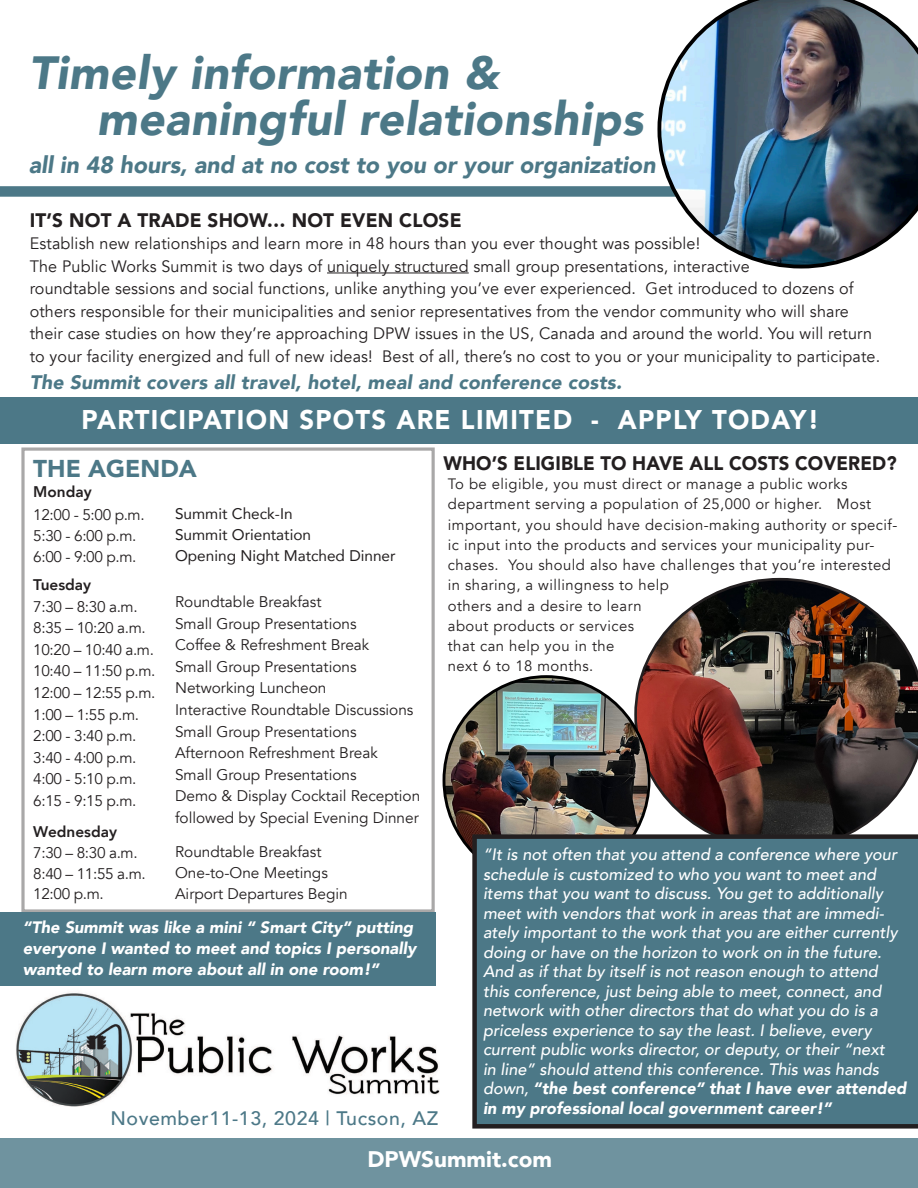
<style>
.page{position:relative;width:918px;height:1188px;background:#fff}
.page>*{position:absolute;margin:0;border:0;box-sizing:border-box;transform-origin:0 0}
.t1{font:italic 900 46.5px "Avenir";letter-spacing:.01em;color:#4c7887}
.t2{font:900 27px "Avenir";letter-spacing:.05em;color:#fff;scale:.95 1}
.t3{font:900 24.3px "Avenir";color:#4c7887}
.t4{font:italic 900 23.55px "Avenir";color:#4c7887}
.t5{font:900 22.5px "Avenir";color:#fff}
.t6{font:italic 900 19.5px "Avenir";letter-spacing:.01em;color:#4c7887}
.t7{font:900 19.5px "Avenir";letter-spacing:.005em;color:#231f20;scale:.95 1}
.t8{font:900 19.5px "Avenir";letter-spacing:.005em;color:#231f20}
.t9{font:500 19.5px "Avenir";letter-spacing:.03em;color:#4c7887}
.t10{font:italic 500 16.5px/19.5px "Avenir";color:#fff}
.t11{font:16.5px/22.5px "Avenir";letter-spacing:.01em;color:#231f20}
.t12{font:italic 900 16.5px/21px "Avenir";color:#fff}
.t13{font:15.45px "Avenir";color:#231f20}
.t14{font:15.45px "Avenir";color:#231f20}
.t15{font:800 15.45px "Avenir";color:#231f20}
.t16{font:15px/20.2px "Avenir";letter-spacing:.03em;color:#231f20}
.s1{font-weight:900}
</style>
<div class="page">
<hr style="left:327px;top:273px;width:142px;height:1px;background:#231f20">
<div style="left:0;top:397px;width:918px;height:46px;background:#4c7887"></div>
<div style="left:0;top:186px;width:702px;height:11px;background:#4c7887"></div>
<img style="left:657px;top:0;width:261px;height:269px">
<div style="left:0;top:1138px;width:918px;height:50px;background:#6f939f"></div>
<img style="left:16px;top:993px;width:424px;height:114px">
<img style="left:640px;top:578px;width:278px;height:256px">
<img style="left:444px;top:677px;width:203px;height:177px">
<div style="left:472px;top:834px;width:446px;height:295px;background:#4c7887"></div>
<div style="left:0;top:912px;width:436px;height:73px;background:#4c7887"></div>
<p class="t1" style="left:29px;top:34px;width:472px">Timely information &amp;</p>
<p class="t1" style="left:97px;top:81px;width:548px">meaningful relationships</p>
<p class="t4" style="left:29px;top:145px;width:628px">all in 48 hours, and at no cost to you or your organization</p>
<p class="t8" style="left:30px;top:203px;width:433px">IT’S NOT A TRADE SHOW… NOT EVEN CLOSE</p>
<p class="t11" style="left:30px;top:233px;width:672px">Establish new relationships and learn more in 48 hours than you ever thought was possible!</p>
<p class="t11" style="left:30px;top:255px;width:722px">The Public Works Summit is two days of uniquely structured small group presentations, interactive</p>
<p class="t11" style="left:30px;top:278px;width:852px">roundtable sessions and social functions, unlike anything you’ve ever experienced. Get introduced to dozens of others responsible for their municipalities and senior representatives from the vendor community who will share their case studies on how they’re approaching DPW issues in the US, Canada and around the world. You will return to your facility energized and full of new ideas! Best of all, there’s no cost to you or your municipality to participate.</p>
<p class="t6" style="left:30px;top:366px;width:594px">The Summit covers all travel, hotel, meal and conference costs.</p>
<p class="t2" style="left:82px;top:396px;width:778px">PARTICIPATION SPOTS ARE LIMITED - APPLY TODAY!</p>
<p class="t7" style="left:443px;top:446px;width:479px">WHO’S ELIGIBLE TO HAVE ALL COSTS COVERED?</p>
<p class="t16" style="left:448px;top:474px;width:401px">To be eligible, you must direct or manage a public works</p>
<p class="t16" style="left:448px;top:494px;width:451px">department serving a population of 25,000 or higher. Most important, you should have decision-making authority or specif&shy;ic input into the products and services your municipality pur&shy;chases. You should also have challenges that you’re interested in sharing, a willingness to help</p>
<p class="t16" style="left:448px;top:596px;width:195px">others and a desire to learn</p>
<p class="t16" style="left:448px;top:616px;width:188px">about products or services</p>
<p class="t16" style="left:448px;top:636px;width:168px">that can help you in the</p>
<p class="t16" style="left:448px;top:656px;width:147px">next 6 to 18 months.</p>
<p class="t3" style="left:33px;top:448px;width:165px">THE AGENDA</p>
<p class="t15" style="left:33px;top:479px;width:60px">Monday</p>
<p class="t13" style="left:33px;top:506px;width:113px">12:00 - 5:00 p.m.</p>
<p class="t13" style="left:33px;top:527px;width:105px">5:30 - 6:00 p.m.</p>
<p class="t13" style="left:33px;top:547px;width:105px">6:00 - 9:00 p.m.</p>
<p class="t15" style="left:33px;top:573px;width:59px">Tuesday</p>
<p class="t13" style="left:33px;top:597px;width:106px">7:30 – 8:30 a.m.</p>
<p class="t13" style="left:33px;top:619px;width:114px">8:35 – 10:20 a.m.</p>
<p class="t13" style="left:33px;top:640px;width:122px">10:20 – 10:40 a.m.</p>
<p class="t13" style="left:33px;top:662px;width:124px">10:40 – 11:50 p.m.</p>
<p class="t13" style="left:33px;top:683px;width:124px">12:00 – 12:55 p.m.</p>
<p class="t13" style="left:33px;top:705px;width:107px">1:00 – 1:55 p.m.</p>
<p class="t13" style="left:33px;top:727px;width:105px">2:00 - 3:40 p.m.</p>
<p class="t13" style="left:33px;top:748px;width:105px">3:40 - 4:00 p.m.</p>
<p class="t13" style="left:33px;top:770px;width:105px">4:00 - 5:10 p.m.</p>
<p class="t13" style="left:33px;top:791px;width:105px">6:15 - 9:15 p.m.</p>
<p class="t15" style="left:33px;top:820px;width:85px">Wednesday</p>
<p class="t13" style="left:33px;top:843px;width:106px">7:30 – 8:30 a.m.</p>
<p class="t13" style="left:33px;top:864px;width:114px">8:40 – 11:55 a.m.</p>
<p class="t13" style="left:33px;top:885px;width:72px">12:00 p.m.</p>
<p class="t14" style="left:175px;top:501px;width:119px">Summit Check-In</p>
<p class="t14" style="left:175px;top:522px;width:138px">Summit Orientation</p>
<p class="t14" style="left:175px;top:543px;width:222px">Opening Night Matched Dinner</p>
<p class="t13" style="left:175px;top:593px;width:148px">Roundtable Breakfast</p>
<p class="t13" style="left:175px;top:614px;width:183px">Small Group Presentations</p>
<p class="t13" style="left:175px;top:636px;width:196px">Coffee &amp; Refreshment Break</p>
<p class="t13" style="left:175px;top:657px;width:183px">Small Group Presentations</p>
<p class="t13" style="left:175px;top:679px;width:153px">Networking Luncheon</p>
<p class="t13" style="left:175px;top:701px;width:240px">Interactive Roundtable Discussions</p>
<p class="t13" style="left:175px;top:722px;width:183px">Small Group Presentations</p>
<p class="t13" style="left:175px;top:744px;width:204px">Afternoon Refreshment Break</p>
<p class="t13" style="left:175px;top:765px;width:183px">Small Group Presentations</p>
<p class="t13" style="left:175px;top:787px;width:247px">Demo &amp; Display Cocktail Reception</p>
<p class="t13" style="left:175px;top:808px;width:245px">followed by Special Evening Dinner</p>
<p class="t13" style="left:175px;top:843px;width:148px">Roundtable Breakfast</p>
<p class="t13" style="left:175px;top:863px;width:154px">One-to-One Meetings</p>
<p class="t13" style="left:175px;top:884px;width:174px">Airport Departures Begin</p>
<p class="t10" style="left:483px;top:845px;width:425px">“It is not often that you attend a conference where your schedule is customized to who you want to meet and items that you want to discuss. You get to additionally meet with vendors that work in areas that are immedi&shy;ately important to the work that you are either currently doing or have on the horizon to work on in the future.<br>And as if that by itself is not reason enough to attend this conference, just being able to meet, connect, and network with other directors that do what you do is a priceless experience to say the least. I believe, every current public works director, or deputy, or their “next<br>in line” should attend this conference. This was hands down, <span class="s1">“the best conference” that I have ever attended in my professional local government career!”</span></p>
<p class="t12" style="left:23px;top:916px;width:395px">“The Summit was like a mini “ Smart City” putting everyone I wanted to meet and topics I personally wanted to learn more about all in one room!”</p>
<p class="t9" style="left:110px;top:1101px;width:330px">November11-13, 2024 | Tucson, AZ</p>
<p class="t5" style="left:367px;top:1140px;width:186px">DPWSummit.com</p>
</div>
